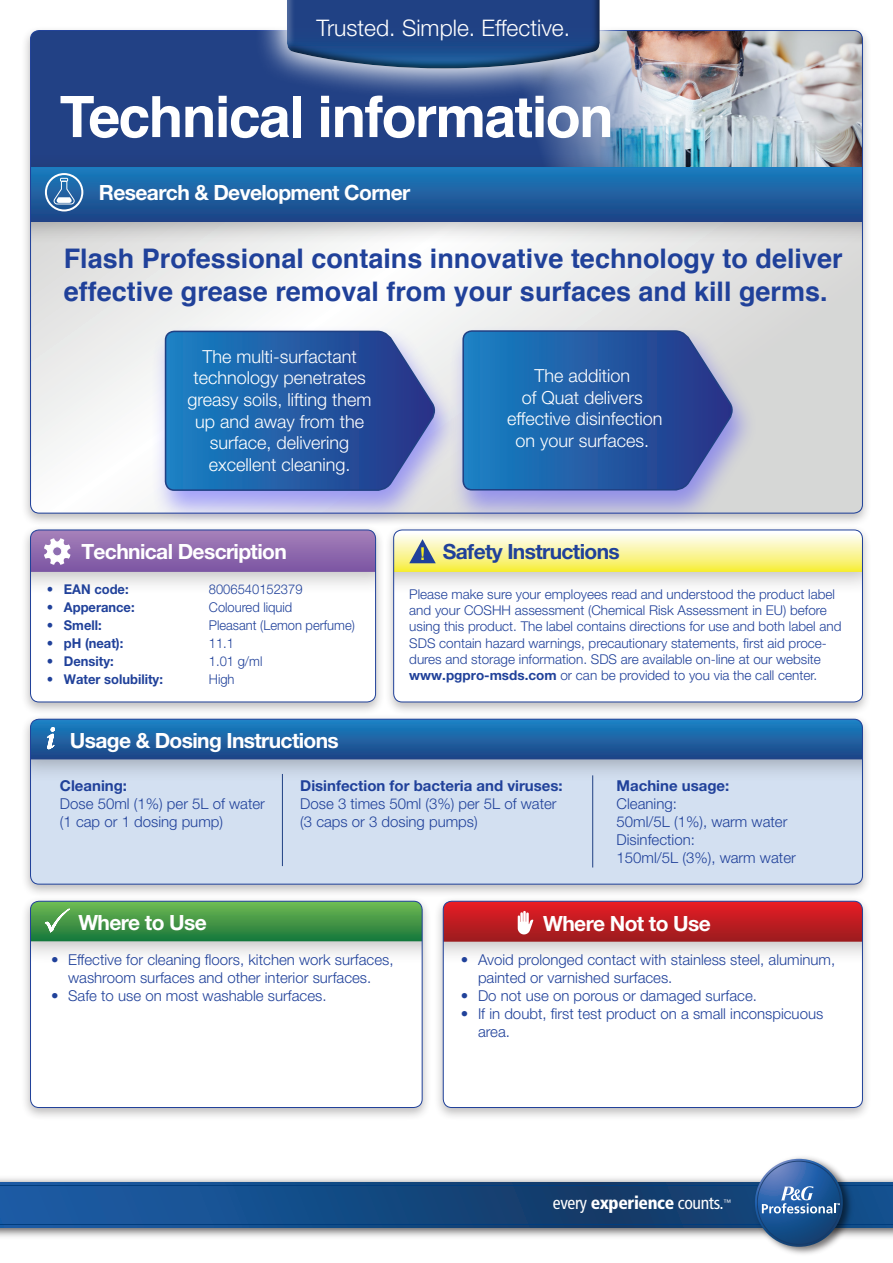
<style>
.page{position:relative;width:893px;height:1263px;background:#fff}
.page>*{position:absolute;margin:0;border:0;box-sizing:border-box;transform-origin:0 0}
.t1{font:700 57px "Helvetica";letter-spacing:-.03em;color:#fff}
.t2{font:700 27px/33px "Helvetica";color:#20419a}
.t3{font:300 22.8px "Helvetica Neue LT Pro";color:#fff}
.t4{font:700 21px "Helvetica Neue LT Pro";letter-spacing:-.03em;color:#fff}
.t5{font:700 21px "Helvetica Neue LT Pro";letter-spacing:-.03em;color:#20419a}
.t6{font:300 18px/21.6px "Helvetica Neue LT Pro";color:#fff;text-align:center}
.t7{font:condensed 17.85px "Frutiger LT Com";letter-spacing:-.02em;color:#fff}
.t8{font:700 17.55px "Arial";color:#f7ee21}
.t9{font:300 15px/18px "Helvetica Neue LT Pro";color:#20419a}
.t10{font:700 15px "Helvetica Neue LT Pro";color:#20419a}
.t11{font:300 13.5px/16.2px "Helvetica Neue LT Pro";color:#20419a}
.t12{font:300 13.5px "Helvetica Neue LT Pro";color:#20419a;scale:.96 1}
.t13{font:700 13.5px "Helvetica Neue LT Pro";color:#20419a;scale:.96 1}
.t14{font:condensed 7.8px "Frutiger CE";color:#fff}
.s1{font-weight:700}
.s2{font-weight:900}
</style>
<div class="page">
<div style="left:21px;top:25px;width:851px;height:502px;background:#231f20;opacity:.3"></div>
<div style="left:31px;top:31px;width:831px;height:482px;background:#224185;border-radius:9px"></div>
<svg style="left:31px;top:245px;width:831px;height:268px;background:#e9e9e9"></svg>
<img style="left:532px;top:31px;width:330px;height:121px">
<div style="left:31px;top:152px;width:831px;height:93px;background:#231f20;opacity:.3"></div>
<div style="left:31px;top:167px;width:831px;height:54px;background:linear-gradient(to bottom,#1c7ebf,#1f4586)"></div>
<svg style="left:52px;top:178px;width:23px;height:27px"></svg>
<div style="left:45px;top:173px;width:38px;height:38px;border:2px solid #fff;border-radius:50%"></div>
<svg style="left:0;top:1182px;width:893px;height:46px;background:#154983"></svg>
<hr style="left:0;top:1185px;width:893px;height:1px;background:#013d7d">
<hr style="left:0;top:1224px;width:893px;height:1px;background:#013d7d">
<img style="left:751px;top:1157px;width:106px;height:97px">
<svg style="left:755px;top:1159px;width:88px;height:88px;background:#275895"></svg>
<svg style="left:762px;top:1185px;width:78px;height:28px;background:#527eb4"></svg>
<svg style="left:255px;top:25px;width:377px;height:74px"></svg>
<div style="left:286px;top:0;width:315px;height:69px;background:#231f20;opacity:.75"></div>
<div style="left:21px;top:525px;width:364px;height:190px;background:#231f20;opacity:.3"></div>
<div style="left:31px;top:530px;width:345px;height:172px;background:#fff;border-radius:9px"></div>
<div style="left:31px;top:530px;width:345px;height:65px;background:#231f20;opacity:.3"></div>
<div style="left:30px;top:530px;width:346px;height:172px;border:1px solid #20419a;border-radius:9px"></div>
<div style="left:384px;top:525px;width:488px;height:190px;background:#231f20;opacity:.3"></div>
<div style="left:394px;top:530px;width:468px;height:172px;background:#fff;border-radius:9px"></div>
<div style="left:394px;top:530px;width:468px;height:65px;background:#231f20;opacity:.3"></div>
<div style="left:21px;top:896px;width:411px;height:225px;background:#231f20;opacity:.3"></div>
<div style="left:31px;top:901px;width:391px;height:206px;background:#fff;border-radius:9px"></div>
<div style="left:31px;top:901px;width:391px;height:63px;background:#231f20;opacity:.3"></div>
<div style="left:434px;top:896px;width:438px;height:225px;background:#231f20;opacity:.3"></div>
<div style="left:443px;top:901px;width:419px;height:206px;background:#fff;border-radius:9px"></div>
<div style="left:443px;top:901px;width:419px;height:63px;background:#231f20;opacity:.3"></div>
<div style="left:21px;top:714px;width:851px;height:184px;background:#231f20;opacity:.3"></div>
<div style="left:31px;top:719px;width:831px;height:165px;background:#d3e0f1;border-radius:9px"></div>
<div style="left:31px;top:719px;width:831px;height:63px;background:#231f20;opacity:.3"></div>
<svg style="left:31px;top:530px;width:345px;height:42px;background:#926eb0"></svg>
<div style="left:53px;top:547px;width:9px;height:9px;background:#8e6eb1;border-radius:50%"></div>
<div style="left:52px;top:546px;width:10px;height:10px;border:1px solid #fff;border-radius:50%"></div>
<svg style="left:31px;top:719px;width:831px;height:40px;background:#1d63a4"></svg>
<svg style="left:31px;top:901px;width:391px;height:40px;background:#44974a"></svg>
<svg style="left:443px;top:901px;width:419px;height:41px;background:#bf2128"></svg>
<svg style="left:394px;top:530px;width:468px;height:42px;background:#f4f0a2"></svg>
<hr style="left:282px;top:774px;width:1px;height:92px;background:#204184">
<hr style="left:592px;top:775px;width:1px;height:92px;background:#204184">
<div style="left:151px;top:325px;width:309px;height:200px;background:#3b35ff;opacity:.44"></div>
<svg style="left:164px;top:330px;width:273px;height:162px"></svg>
<div style="left:449px;top:325px;width:309px;height:200px;background:#3b35ff;opacity:.44"></div>
<svg style="left:462px;top:329px;width:273px;height:162px"></svg>
<p class="t3" style="left:316px;top:14px;width:255px">Trusted. Simple. Effective.</p>
<p class="t1" style="left:60px;top:71px;width:556px">Technical information</p>
<p class="t4" style="left:99px;top:180px;width:313px">Research &amp; Development Corner</p>
<p class="t2" style="left:64px;top:242px;width:780px">Flash Professional contains innovative technology to deliver effective grease removal from your surfaces and kill germs.</p>
<p class="t6" style="left:188px;top:345px;width:186px">The multi-surfactant technology penetrates greasy soils, lifting them up and away from the surface, delivering</p>
<p class="t6" style="left:209px;top:453px;width:143px">excellent cleaning.</p>
<p class="t6" style="left:534px;top:364px;width:97px">The addition</p>
<p class="t6" style="left:522px;top:386px;width:122px">of Quat delivers</p>
<p class="t6" style="left:507px;top:408px;width:157px">effective disinfection</p>
<p class="t6" style="left:515px;top:429px;width:135px">on your surfaces.</p>
<p class="t4" style="left:81px;top:539px;width:207px">Technical Description</p>
<p class="t8" style="left:420px;top:542px;width:7px">!</p>
<p class="t5" style="left:443px;top:538px;width:178px">Safety Instructions</p>
<p class="t13" style="left:47px;top:580px;width:87px">• EAN code:</p>
<p class="t12" style="left:209px;top:581px;width:99px">8006540152379</p>
<p class="t13" style="left:47px;top:598px;width:93px">• Apperance:</p>
<p class="t12" style="left:209px;top:599px;width:89px">Coloured liquid</p>
<p class="t13" style="left:47px;top:616px;width:59px">• Smell:</p>
<p class="t12" style="left:209px;top:617px;width:154px">Pleasant (Lemon perfume)</p>
<p class="t13" style="left:47px;top:634px;width:81px">• pH (neat):</p>
<p class="t12" style="left:209px;top:635px;width:28px">11.1</p>
<p class="t13" style="left:47px;top:652px;width:71px">• Density:</p>
<p class="t12" style="left:209px;top:653px;width:57px">1.01 g/ml</p>
<p class="t13" style="left:47px;top:670px;width:122px">• Water solubility:</p>
<p class="t12" style="left:209px;top:671px;width:28px">High</p>
<p class="t4" style="left:70px;top:727px;width:271px">Usage &amp; Dosing Instructions</p>
<p class="t11" style="left:409px;top:586px;width:434px">Please make sure your employees read and understood the product label and your COSHH assessment (Chemical Risk Assessment in EU) before using this product. The label contains directions for use and both label and SDS contain hazard warnings, precautionary statements, first aid proce&shy;dures and storage information. SDS are available on-line at our website <span class="s1">www.pgpro-msds.com</span> or can be provided to you via the call center.</p>
<p class="t10" style="left:60px;top:776px;width:69px">Cleaning:</p>
<p class="t9" style="left:60px;top:794px;width:207px">Dose 50ml (1%) per 5L of water</p>
<p class="t9" style="left:60px;top:812px;width:165px">(1 cap or 1 dosing pump)</p>
<p class="t4" style="left:78px;top:909px;width:130px">Where to Use</p>
<p class="t10" style="left:300px;top:777px;width:264px">Disinfection for bacteria and viruses:</p>
<p class="t9" style="left:300px;top:795px;width:258px">Dose 3 times 50ml (3%) per 5L of water</p>
<p class="t9" style="left:300px;top:813px;width:179px">(3 caps or 3 dosing pumps)</p>
<p class="t10" style="left:617px;top:777px;width:114px">Machine usage:</p>
<p class="t9" style="left:617px;top:795px;width:62px">Cleaning:</p>
<p class="t9" style="left:617px;top:813px;width:172px">50ml/5L (1%), warm water</p>
<p class="t9" style="left:617px;top:831px;width:80px">Disinfection:</p>
<p class="t9" style="left:617px;top:849px;width:181px">150ml/5L (3%), warm water</p>
<p class="t4" style="left:543px;top:910px;width:169px">Where Not to Use</p>
<p class="t9" style="left:51px;top:950px;width:344px;text-align:center">• Effective for cleaning floors, kitchen work surfaces, washroom surfaces and other interior surfaces.</p>
<p class="t9" style="left:51px;top:986px;width:277px">• Safe to use on most washable surfaces.</p>
<p class="t9" style="left:478px;top:950px;width:359px;text-indent:-17px">• Avoid prolonged contact with stainless steel, aluminum, painted or varnished surfaces.</p>
<p class="t9" style="left:461px;top:986px;width:297px">• Do not use on porous or damaged surface.</p>
<p class="t9" style="left:478px;top:1004px;width:347px;text-indent:-17px">• If in doubt, first test product on a small inconspicuous area.</p>
<p class="t7" style="left:553px;top:1192px;width:172px">every <span class="s2">experience</span> counts.</p>
<p class="t14" style="left:723px;top:1197px;width:9px">™</p>
</div>
